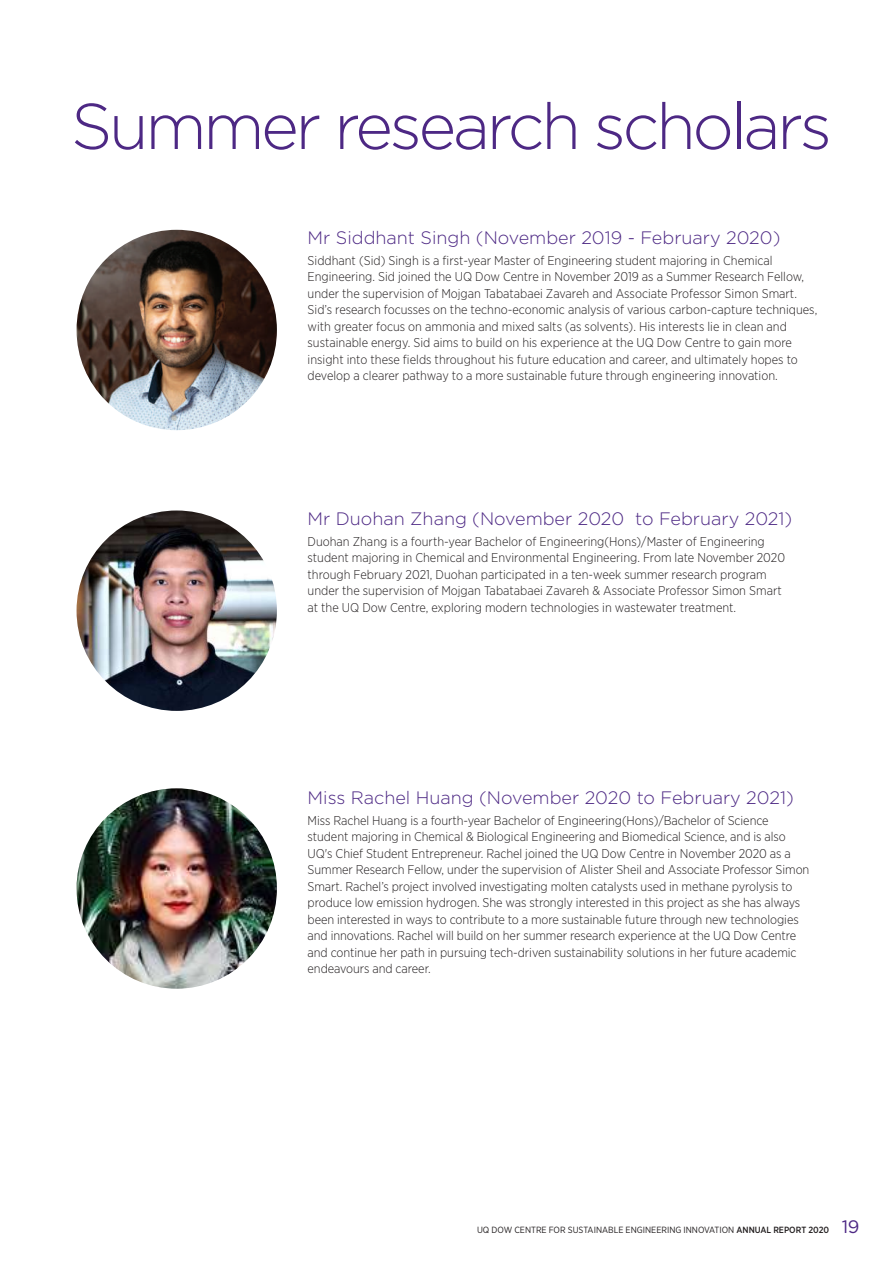
<style>
.page{position:relative;width:893px;height:1263px;background:#fff}
.page>*{position:absolute;margin:0;border:0;box-sizing:border-box;transform-origin:0 0}
.t1{font:300 64.5px "Gotham";letter-spacing:-.05em;color:#4d2884}
.t2{font:300 18px "Gotham";color:#4d2884}
.t3{font:300 12.75px/16.5px "Gotham Narrow";letter-spacing:-.005em;color:#231f20}
.t4{font:9px "Gotham Narrow";color:#231f20}
.s1{font-weight:500}
.s2{font-family:"Gotham";font-size:18px;color:#4d2884}
</style>
<div class="page">
<img style="left:77px;top:230px;width:200px;height:200px;border-radius:100px">
<img style="left:77px;top:510px;width:200px;height:201px;border-radius:100px">
<img style="left:77px;top:788px;width:200px;height:201px;border-radius:100px">
<h1 class="t1" style="left:71px;top:85px;width:762px">Summer research scholars</h1>
<h2 class="t2" style="left:308px;top:226px;width:474px">Mr Siddhant Singh (November 2019 - February 2020)</h2>
<p class="t3" style="left:308px;top:252px;width:511px">Siddhant (Sid) Singh is a first-year Master of Engineering student majoring in Chemical Engineering. Sid joined the UQ Dow Centre in November 2019 as a Summer Research Fellow, under the supervision of Mojgan Tabatabaei Zavareh and Associate Professor Simon Smart.<br>Sid’s research focusses on the techno-economic analysis of various carbon-capture techniques, with greater focus on ammonia and mixed salts (as solvents). His interests lie in clean and sustainable energy. Sid aims to build on his experience at the UQ Dow Centre to gain more insight into these fields throughout his future education and career, and ultimately hopes to develop a clearer pathway to a more sustainable future through engineering innovation.</p>
<h2 class="t2" style="left:308px;top:507px;width:486px">Mr Duohan Zhang (November 2020 to February 2021)</h2>
<p class="t3" style="left:308px;top:533px;width:479px">Duohan Zhang is a fourth-year Bachelor of Engineering(Hons)/Master of Engineering student majoring in Chemical and Environmental Engineering. From late November 2020 through February 2021, Duohan participated in a ten-week summer research program under the supervision of Mojgan Tabatabaei Zavareh &amp; Associate Professor Simon Smart at the UQ Dow Centre, exploring modern technologies in wastewater treatment.</p>
<h2 class="t2" style="left:308px;top:786px;width:488px">Miss Rachel Huang (November 2020 to February 2021)</h2>
<p class="t3" style="left:308px;top:811px;width:503px">Miss Rachel Huang is a fourth-year Bachelor of Engineering(Hons)/Bachelor of Science student majoring in Chemical &amp; Biological Engineering and Biomedical Science, and is also UQ's Chief Student Entrepreneur. Rachel joined the UQ Dow Centre in November 2020 as a Summer Research Fellow, under the supervision of Alister Sheil and Associate Professor Simon Smart. Rachel’s project involved investigating molten catalysts used in methane pyrolysis to produce low emission hydrogen. She was strongly interested in this project as she has always been interested in ways to contribute to a more sustainable future through new technologies and innovations. Rachel will build on her summer research experience at the UQ Dow Centre and continue her path in pursuing tech-driven sustainability solutions in her future academic endeavours and career.</p>
<p class="t4" style="left:477px;top:1224px;width:384px">UQ DOW CENTRE FOR SUSTAINABLE ENGINEERING INNOVATION <span class="s1">ANNUAL REPORT 2020</span> <span class="s2">19</span></p>
</div>
